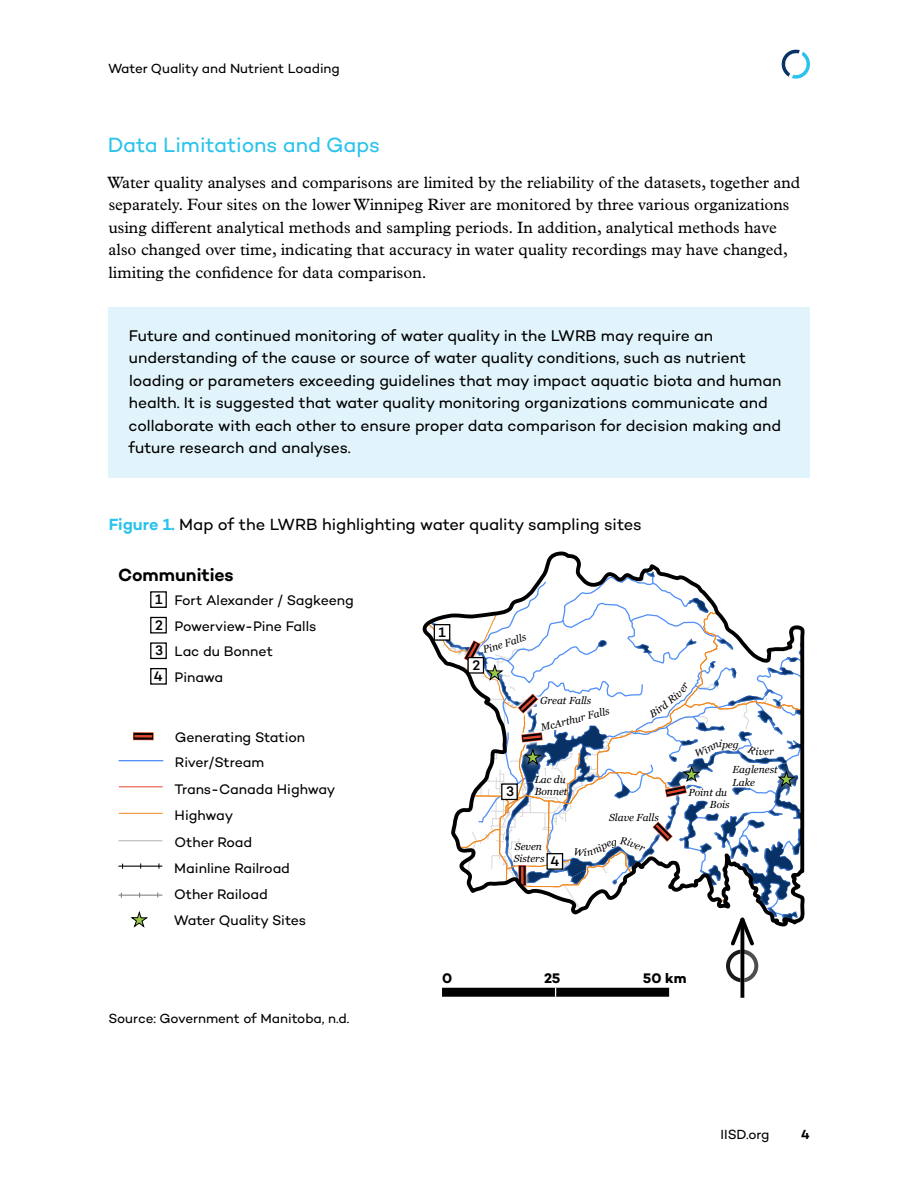
<style>
.page{position:relative;width:918px;height:1188px;background:#fff}
.page>*{position:absolute;margin:0;border:0;box-sizing:border-box;transform-origin:0 0}
.t1{font:21px "Campton";color:#29c3ec}
.t2{font:600 18px "Campton";color:#000}
.t3{font:16.5px/22.5px "Plantin MT Pro";color:#000}
.t4{font:16.5px "Campton";color:#000}
.t5{font:15.75px/22.5px "Campton";letter-spacing:-.005em;color:#000}
.t6{font:14.1px/26.5px "Campton";letter-spacing:-.005em;color:#000}
.t7{font:500 14.1px/25.5px "Campton";color:#000;text-align:justify}
.t8{font:700 14.1px "Campton";color:#000}
.t9{font:13.5px "Campton";letter-spacing:-.005em;color:#000}
.t10{font:600 13.5px "Campton";color:#000}
.t11{font:italic 10.2px/12.3px "Georgia";color:#000}
.s1{font-weight:600;color:#29c3ec}
</style>
<div class="page">
<svg style="left:781px;top:49px;width:29px;height:30px"></svg>
<div style="left:108px;top:307px;width:702px;height:170px;background:#e2f4fb"></div>
<div style="left:150px;top:617px;width:17px;height:17px;border:1px solid #000"></div>
<div style="left:150px;top:642px;width:17px;height:17px;border:1px solid #000"></div>
<div style="left:150px;top:668px;width:17px;height:17px;border:1px solid #000"></div>
<div style="left:150px;top:591px;width:17px;height:17px;border:1px solid #000"></div>
<svg style="left:130px;top:911px;width:18px;height:17px"></svg>
<hr style="left:119px;top:866px;width:43px;height:1px;background:#000">
<hr style="left:119px;top:895px;width:43px;height:1px;background:#828282">
<hr style="left:119px;top:813px;width:44px;height:1px;background:#f18920">
<hr style="left:119px;top:760px;width:44px;height:1px;background:#4f8ff7">
<div style="left:133px;top:732px;width:21px;height:8px;border:1px solid #e1472e"></div>
<div style="left:134px;top:733px;width:19px;height:7px;background:#000"></div>
<hr style="left:134px;top:735px;width:18px;height:3px;background:#e1472e">
<hr style="left:119px;top:841px;width:43px;height:1px;background:#b2b2b2">
<hr style="left:119px;top:786px;width:44px;height:1px;background:#e1472e">
<svg style="left:726px;top:931px;width:32px;height:51px"></svg>
<hr style="left:741px;top:920px;width:3px;height:78px;background:#000">
<svg style="left:442px;top:988px;width:227px;height:9px;background:#090909"></svg>
<svg style="left:422px;top:551px;width:383px;height:380px"></svg>
<svg style="left:574px;top:821px;width:109px;height:72px"></svg>
<svg style="left:648px;top:682px;width:41px;height:36px"></svg>
<svg style="left:695px;top:742px;width:24px;height:15px"></svg>
<svg style="left:747px;top:745px;width:9px;height:9px"></svg>
<svg style="left:769px;top:750px;width:5px;height:5px"></svg>
<p class="t9" style="left:108px;top:60px;width:233px">Water Quality and Nutrient Loading</p>
<h1 class="t1" style="left:108px;top:131px;width:274px">Data Limitations and Gaps</h1>
<p class="t3" style="left:107px;top:171px;width:695px">Water quality analyses and comparisons are limited by the reliability of the datasets, together and separately. Four sites on the lower Winnipeg River are monitored by three various organizations using different analytical methods and sampling periods. In addition, analytical methods have also changed over time, indicating that accuracy in water quality recordings may have changed, limiting the confidence for data comparison.</p>
<p class="t5" style="left:129px;top:324px;width:654px">Future and continued monitoring of water quality in the LWRB may require an understanding of the cause or source of water quality conditions, such as nutrient loading or parameters exceeding guidelines that may impact aquatic biota and human health. It is suggested that water quality monitoring organizations communicate and collaborate with each other to ensure proper data comparison for decision making and future research and analyses.</p>
<p class="t4" style="left:109px;top:514px;width:535px"><span class="s1">Figure 1.</span> Map of the LWRB highlighting water quality sampling sites</p>
<p class="t2" style="left:118px;top:563px;width:117px">Communities</p>
<p class="t7" style="left:154px;top:612px;width:11px">2<br>3<br>4</p>
<p class="t7" style="left:155px;top:586px;width:9px">1</p>
<p class="t6" style="left:175px;top:587px;width:181px">Fort Alexander / Sagkeeng</p>
<p class="t6" style="left:175px;top:612px;width:143px">Powerview-Pine Falls</p>
<p class="t6" style="left:175px;top:638px;width:100px">Lac du Bonnet</p>
<p class="t6" style="left:175px;top:664px;width:50px">Pinawa</p>
<p class="t6" style="left:175px;top:723px;width:132px">Generating Station</p>
<p class="t6" style="left:175px;top:749px;width:91px">River/Stream</p>
<p class="t6" style="left:175px;top:775px;width:162px">Trans-Canada Highway</p>
<p class="t6" style="left:175px;top:802px;width:60px">Highway</p>
<p class="t6" style="left:175px;top:828px;width:79px">Other Road</p>
<p class="t6" style="left:174px;top:854px;width:117px">Mainline Railroad<br>Other Raiload</p>
<p class="t6" style="left:174px;top:907px;width:134px">Water Quality Sites</p>
<p class="t9" style="left:108px;top:1009px;width:242px">Source: Government of Manitoba, n.d.</p>
<p class="t7" style="left:439px;top:619px;width:9px">1</p>
<p class="t11" style="left:481px;top:644px;width:46px;rotate:-17deg">Pine Falls</p>
<p class="t7" style="left:472px;top:652px;width:9px">2</p>
<p class="t7" style="left:506px;top:778px;width:9px">3</p>
<p class="t11" style="left:540px;top:694px;width:53px">Great Falls</p>
<p class="t11" style="left:539px;top:722px;width:72px;rotate:-14deg">McArthur Falls</p>
<p class="t11" style="left:535px;top:773px;width:34px">Lac du<br>Bonnet</p>
<p class="t11" style="left:609px;top:811px;width:51px">Slave Falls</p>
<p class="t11" style="left:514px;top:840px;width:32px">Seven<br>Sisters</p>
<p class="t7" style="left:550px;top:848px;width:11px">4</p>
<p class="t11" style="left:719px;top:738px;width:21px;rotate:2deg">ipeg</p>
<p class="t11" style="left:756px;top:745px;width:15px">ive</p>
<p class="t11" style="left:733px;top:764px;width:47px">Eaglenest<br>Lake</p>
<p class="t11" style="left:688px;top:786px;width:43px;text-align:right">Point du<br>Bois</p>
<p class="t8" style="left:442px;top:969px;width:12px">0</p>
<p class="t8" style="left:544px;top:969px;width:18px">25</p>
<p class="t8" style="left:643px;top:969px;width:45px">50 km</p>
<p class="t9" style="left:721px;top:1126px;width:50px">IISD.org</p>
<p class="t10" style="left:801px;top:1126px;width:10px">4</p>
</div>
